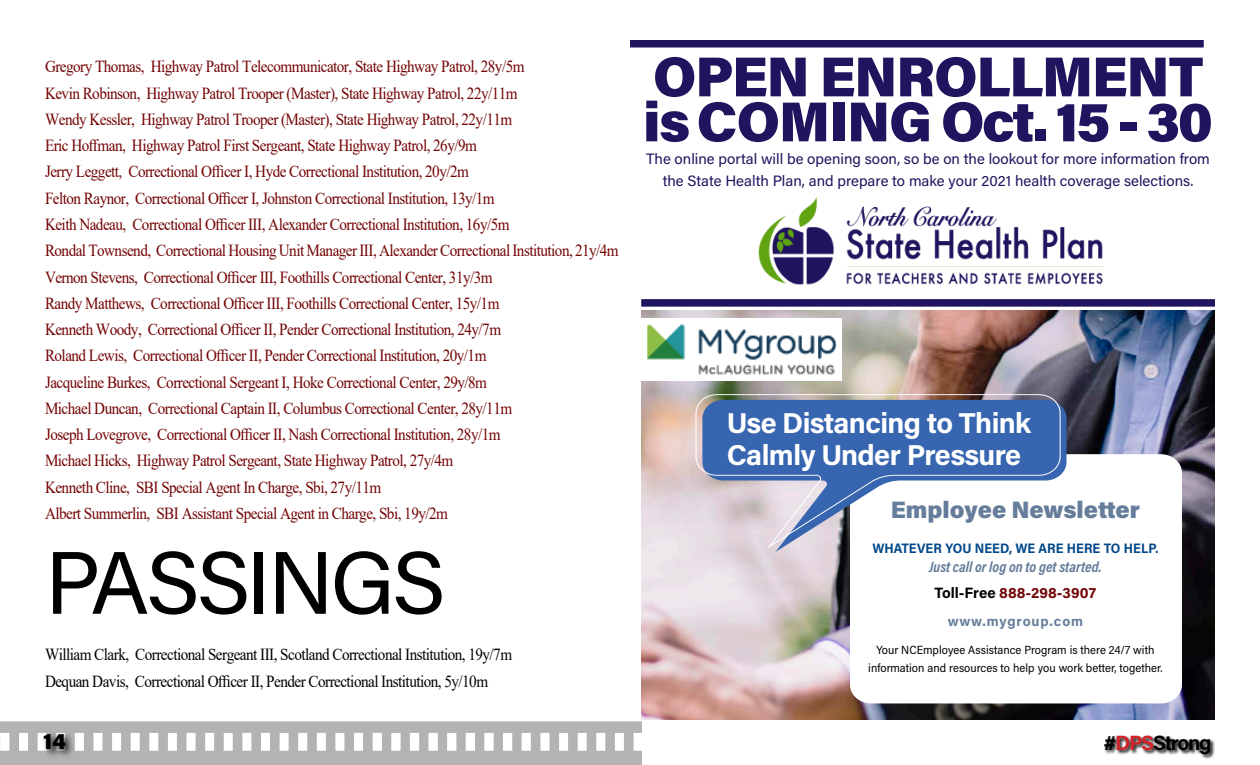
<style>
.page{position:relative;width:1260px;height:765px;background:#fff}
.page>*{position:absolute;margin:0;border:0;box-sizing:border-box;transform-origin:0 0}
.t1{font:88.75px "Acumin Variable Concept";letter-spacing:-.02em;color:#000}
.t2{font:56.25px "Acumin Variable Concept";letter-spacing:.03em;color:#20145f}
.t3{font:28.75px/31.5px "Acumin Variable Concept";letter-spacing:.03em;color:#fff}
.t4{font:23.75px "Acumin Variable Concept";letter-spacing:.09em;color:#657d9a}
.t5{font:22.5px "Acumin Variable Concept";color:#000}
.t6{font:20.62px "Acumin Variable Concept";letter-spacing:-.015em;color:#000}
.t7{font:16.88px "Times New Roman";letter-spacing:-.035em;color:#720304;scale:.9 1}
.t8{font:16.88px "Times New Roman";letter-spacing:-.035em;color:#000;scale:.9 1}
.t9{font:15px/22.5px "Acumin Variable Concept";letter-spacing:.02em;color:#20145f;text-align:center}
.t10{font:15px "Acumin Variable Concept";letter-spacing:-.06em;color:#657d9a}
.t11{font:15px "Acumin Variable Concept";letter-spacing:.055em;color:#720304}
.t12{font:13.75px "Acumin Variable Concept";letter-spacing:-.02em;color:#004789}
.t13{font:13.75px "Acumin Variable Concept";letter-spacing:.115em;color:#657d9a}
.t14{font:11.88px "Acumin Variable Concept";letter-spacing:-.005em;color:#000}
.s1{color:#000}
.s2{color:#d1232a}
</style>
<div class="page">
<img style="left:641px;top:310px;width:574px;height:410px">
<img style="left:641px;top:318px;width:200px;height:63px">
<svg style="left:850px;top:454px;width:332px;height:249px"></svg>
<svg style="left:702px;top:400px;width:365px;height:152px"></svg>
<svg style="left:696px;top:394px;width:365px;height:156px"></svg>
<svg style="left:0;top:721px;width:641px;height:44px"></svg>
<div style="left:1104px;top:735px;width:112px;height:25px;background:#000;opacity:.9"></div>
<div style="left:41px;top:731px;width:35px;height:28px;background:#000;opacity:.85"></div>
<img style="left:759px;top:197px;width:344px;height:88px">
<div style="left:641px;top:299px;width:574px;height:8px;background:#20145f"></div>
<div style="left:630px;top:40px;width:574px;height:8px;background:#20145f"></div>
<p class="t7" style="left:45px;top:55px;width:534px">Gregory Thomas, Highway Patrol Telecommunicator, State Highway Patrol, 28y/5m</p>
<p class="t7" style="left:45px;top:81px;width:527px">Kevin Robinson, Highway Patrol Trooper (Master), State Highway Patrol, 22y/11m</p>
<p class="t7" style="left:45px;top:107px;width:521px">Wendy Kessler, Highway Patrol Trooper (Master), State Highway Patrol, 22y/11m</p>
<p class="t7" style="left:45px;top:134px;width:481px">Eric Hoffman, Highway Patrol First Sergeant, State Highway Patrol, 26y/9m</p>
<p class="t7" style="left:45px;top:160px;width:473px">Jerry Leggett, Correctional Officer I, Hyde Correctional Institution, 20y/2m</p>
<p class="t7" style="left:45px;top:186px;width:501px">Felton Raynor, Correctional Officer I, Johnston Correctional Institution, 13y/1m</p>
<p class="t7" style="left:45px;top:212px;width:518px">Keith Nadeau, Correctional Officer III, Alexander Correctional Institution, 16y/5m</p>
<p class="t7" style="left:45px;top:239px;width:639px">Rondal Townsend, Correctional Housing Unit Manager III, Alexander Correctional Institution, 21y/4m</p>
<p class="t7" style="left:45px;top:265px;width:499px">Vernon Stevens, Correctional Officer III, Foothills Correctional Center, 31y/3m</p>
<p class="t7" style="left:45px;top:291px;width:507px">Randy Matthews, Correctional Officer III, Foothills Correctional Center, 15y/1m</p>
<p class="t7" style="left:45px;top:317px;width:508px">Kenneth Woody, Correctional Officer II, Pender Correctional Institution, 24y/7m</p>
<p class="t7" style="left:45px;top:344px;width:492px">Roland Lewis, Correctional Officer II, Pender Correctional Institution, 20y/1m</p>
<p class="t7" style="left:45px;top:370px;width:493px">Jacqueline Burkes, Correctional Sergeant I, Hoke Correctional Center, 29y/8m</p>
<p class="t7" style="left:45px;top:396px;width:521px">Michael Duncan, Correctional Captain II, Columbus Correctional Center, 28y/11m</p>
<p class="t7" style="left:45px;top:423px;width:508px">Joseph Lovegrove, Correctional Officer II, Nash Correctional Institution, 28y/1m</p>
<p class="t7" style="left:45px;top:449px;width:455px">Michael Hicks, Highway Patrol Sergeant, State Highway Patrol, 27y/4m</p>
<p class="t7" style="left:45px;top:475px;width:375px">Kenneth Cline, SBI Special Agent In Charge, Sbi, 27y/11m</p>
<p class="t7" style="left:45px;top:501px;width:449px">Albert Summerlin, SBI Assistant Special Agent in Charge, Sbi, 19y/2m</p>
<p class="t1" style="left:45px;top:522px;width:401px">PASSINGS</p>
<p class="t8" style="left:45px;top:643px;width:521px">William Clark, Correctional Sergeant III, Scotland Correctional Institution, 19y/7m</p>
<p class="t8" style="left:45px;top:669px;width:494px">Dequan Davis, Correctional Officer II, Pender Correctional Institution, 5y/10m</p>
<p class="t2" style="left:653px;top:38px;width:548px">OPEN ENROLLMENT</p>
<p class="t2" style="left:643px;top:83px;width:566px">is COMING Oct. 15 - 30</p>
<p class="t9" style="left:646px;top:147px;width:565px">The online portal will be opening soon, so be on the lookout for more information from the State Health Plan, and prepare to make your 2021 health coverage selections.</p>
<p class="t3" style="left:727px;top:406px;width:304px">Use Distancing to Think<br>Calmly Under Pressure</p>
<p class="t4" style="left:891px;top:494px;width:248px">Employee Newsletter</p>
<p class="t12" style="left:873px;top:538px;width:287px">WHATEVER YOU NEED, WE ARE HERE TO HELP.</p>
<p class="t10" style="left:929px;top:557px;width:174px">Just call or log on to get started.</p>
<p class="t11" style="left:935px;top:582px;width:163px"><span class="s1">Toll-Free</span> 888-298-3907</p>
<p class="t13" style="left:948px;top:611px;width:136px">www.mygroup.com</p>
<p class="t14" style="left:876px;top:641px;width:280px">Your NCEmployee Assistance Program is there 24/7 with</p>
<p class="t14" style="left:868px;top:659px;width:296px">information and resources to help you work better, together.</p>
<p class="t5" style="left:43px;top:726px;width:23px">14</p>
<p class="t6" style="left:1103px;top:729px;width:108px">#<span class="s2">DPS</span>Strong</p>
</div>
